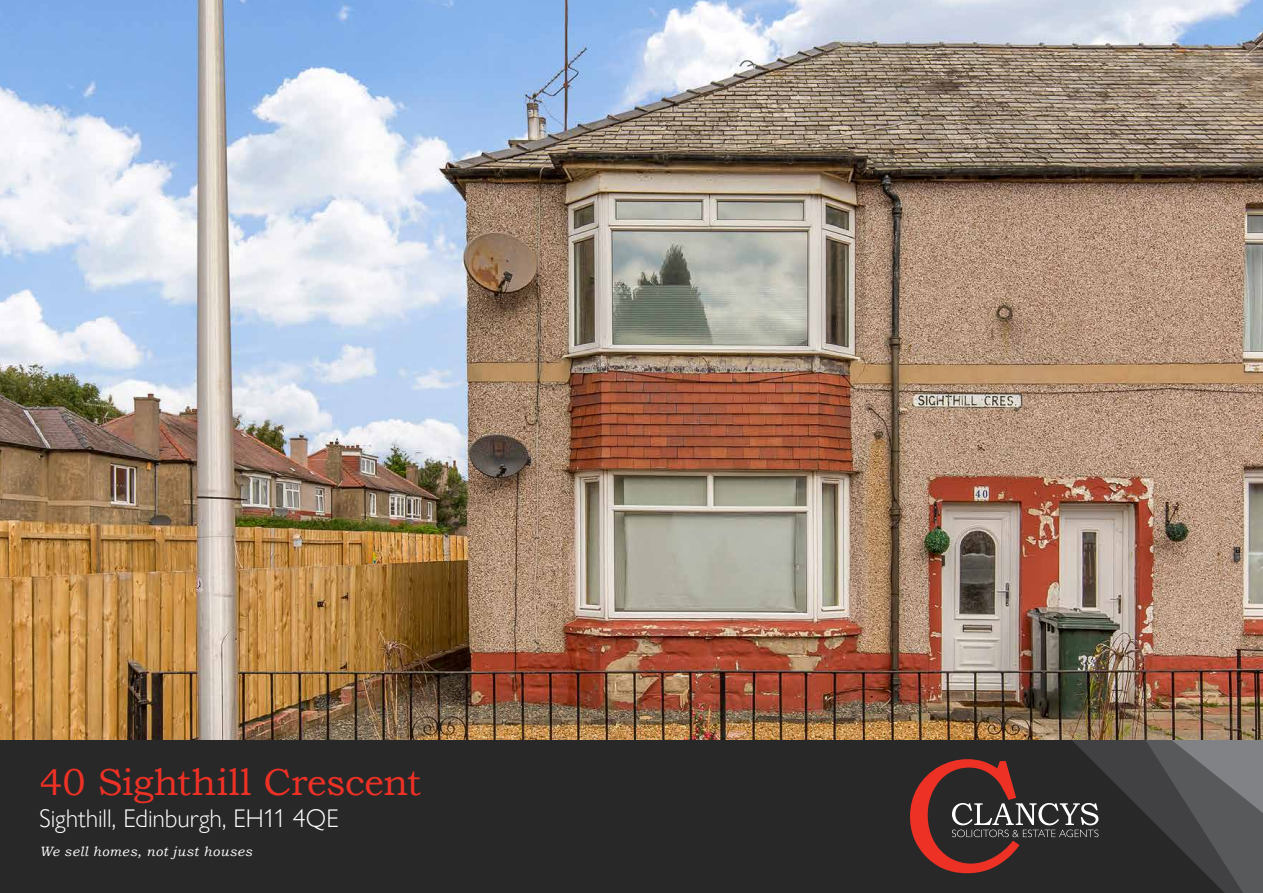
<style>
.page{position:relative;width:1263px;height:893px;background:#fff}
.page>*{position:absolute;margin:0;border:0;box-sizing:border-box;transform-origin:0 0}
.t1{font:37.5px "Bookman Old Style";letter-spacing:-.005em;color:#ee3125}
.t2{font:300 25.5px "Gill Sans Nova";color:#fff}
.t3{font:italic 13.5px "Bookman Old Style";letter-spacing:.04em;color:#fff}
</style>
<div class="page">
<div style="left:0;top:740px;width:1263px;height:153px;background:#292829"></div>
<svg style="left:910px;top:740px;width:353px;height:153px"></svg>
<img style="left:0;top:0;width:1263px;height:740px">
<h1 class="t1" style="left:39px;top:758px;width:383px">40 Sighthill Crescent</h1>
<p class="t2" style="left:39px;top:803px;width:301px">Sighthill, Edinburgh, EH11 4QE</p>
<p class="t3" style="left:39px;top:843px;width:214px">We sell homes, not just houses</p>
</div>
